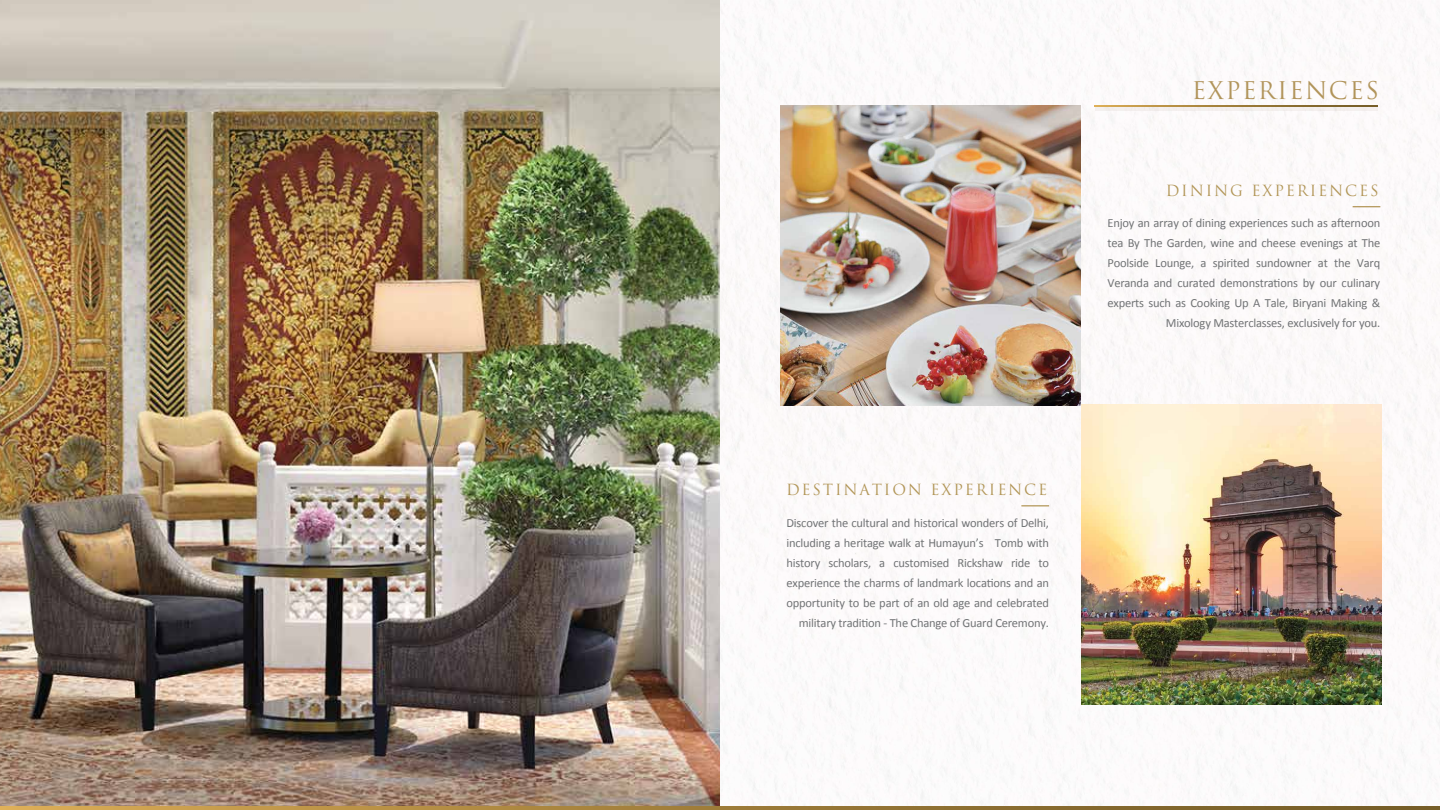
<style>
.page{position:relative;width:1440px;height:810px;background:#fff}
.page>*{position:absolute;margin:0;border:0;box-sizing:border-box;transform-origin:0 0}
.t1{font:23.75px "Trajan Pro 3";letter-spacing:.06em;color:#b1945a}
.t2{font:15px "Trajan Pro 3";letter-spacing:.12em;color:#b29657}
.t3{font:12.5px/20px "Calibri";letter-spacing:-.015em;color:#727476;text-align:right}
</style>
<div class="page">
<img style="left:720px;top:0;width:720px;height:807px">
<img style="left:0;top:0;width:720px;height:807px">
<img style="left:781px;top:105px;width:300px;height:300px">
<img style="left:1081px;top:405px;width:300px;height:300px">
<div style="left:1095px;top:106px;width:283px;height:5px;background:#f6f4f2"></div>
<svg style="left:1095px;top:106px;width:283px;height:1px"></svg>
<svg style="left:1353px;top:206px;width:27px;height:1px"></svg>
<svg style="left:1021px;top:505px;width:28px;height:1px"></svg>
<svg style="left:0;top:807px;width:1440px;height:3px;background:#a17f3b"></svg>
<h1 class="t1" style="left:1192px;top:74px;width:188px">EXPERIENCES</h1>
<p class="t2" style="left:1166px;top:180px;width:214px">DINING EXPERIENCES</p>
<p class="t3" style="left:1107px;top:213px;width:274px">Enjoy an array of dining experiences such as afternoon tea By The Garden, wine and cheese evenings at The Poolside Lounge, a spirited sundowner at the Varq Veranda and curated demonstrations by our culinary experts such as Cooking Up A Tale, Biryani Making &amp; Mixology Masterclasses, exclusively for you.</p>
<p class="t2" style="left:786px;top:479px;width:263px">DESTINATION EXPERIENCE</p>
<p class="t3" style="left:787px;top:512px;width:264px">Discover the cultural and historical wonders of Delhi, including a heritage walk at Humayun’s Tomb with history scholars, a customised Rickshaw ride to experience the charms of landmark locations and an opportunity to be part of an old age and celebrated military tradition - The Change of Guard Ceremony.</p>
</div>
